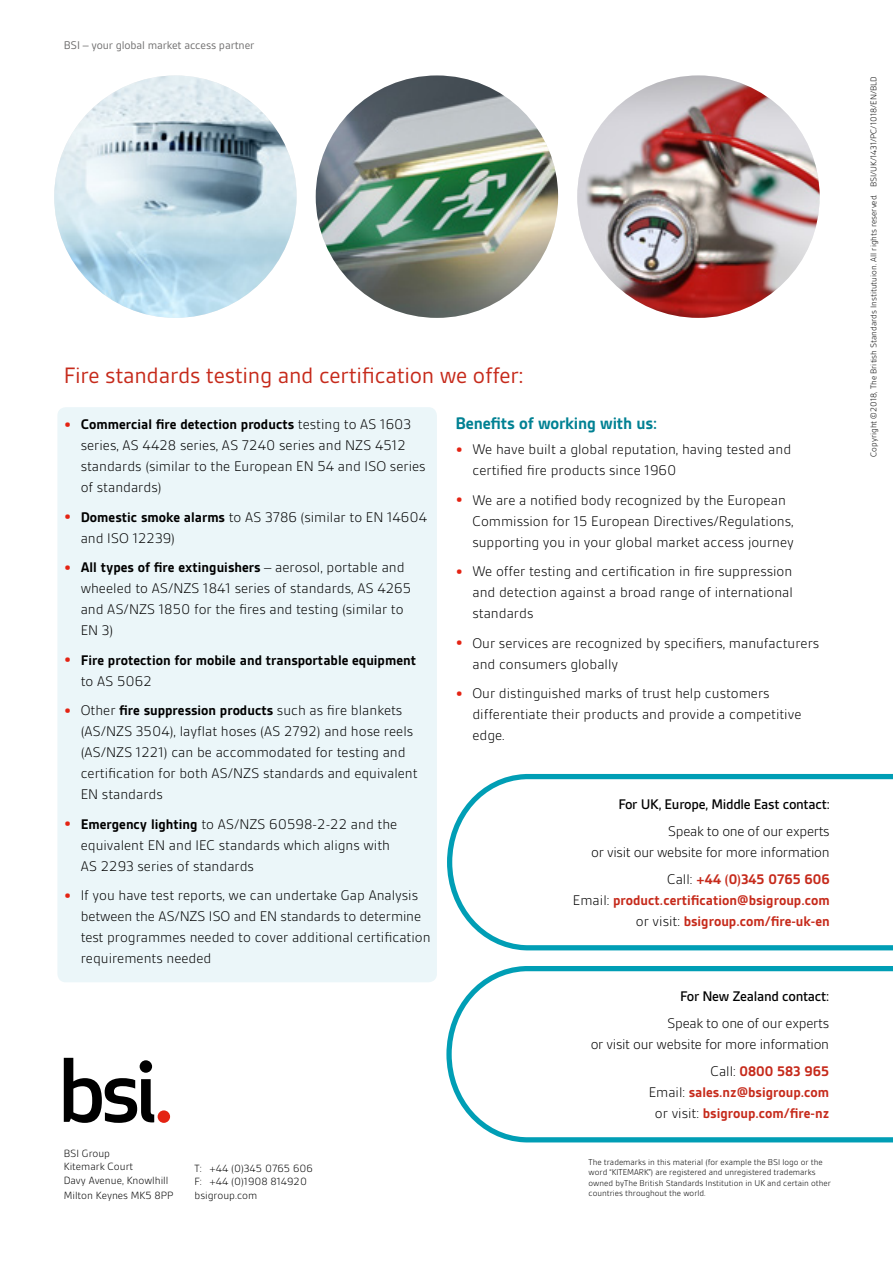
<style>
.page{position:relative;width:893px;height:1263px;background:#fff}
.page>*{position:absolute;margin:0;border:0;box-sizing:border-box;transform-origin:0 0}
.t1{font:24px "BSI Gesta";letter-spacing:-.01em;color:#c62a1b}
.t2{font:700 18px "BSI Gesta";letter-spacing:-.01em;color:#008193}
.t3{font:300 15px/21px "BSI Gesta";color:#000}
.t4{font:700 15px/21px "BSI Gesta";color:#c62a1b;text-align:right}
.t5{font:300 15px/21px "BSI Gesta";letter-spacing:-.02em;color:#000;text-align:right}
.t6{font:700 15px/21px "BSI Gesta";color:#000}
.t7{font:500 15px "BSI Gesta";letter-spacing:-.02em;color:#000}
.t8{font:12px "BSI Gesta";letter-spacing:-.01em;color:#706f6f}
.t9{font:300 11.25px/13.5px "BSI Gesta";color:#000}
.t10{font:300 9px/10.5px "BSI Gesta";color:#000}
.s1{font-weight:700;font-size:19.5px;color:#e42313}
.s2{font-weight:700}
.s3{font-size:19.5px;color:#e42313}
.s4{font-weight:300}
.s5{font-weight:300;color:#000}
</style>
<div class="page">
<div style="left:57px;top:407px;width:380px;height:575px;background:#ebf6f9;border-radius:9px"></div>
<svg style="left:64px;top:1058px;width:90px;height:65px"></svg>
<div style="left:158px;top:1110px;width:12px;height:13px;background:#e42313;border-radius:50%"></div>
<svg style="left:447px;top:773px;width:446px;height:178px"></svg>
<img style="left:54px;top:75px;width:243px;height:243px;border-radius:121px">
<img style="left:316px;top:75px;width:242px;height:243px;border-radius:121px">
<img style="left:577px;top:75px;width:243px;height:243px;border-radius:121px">
<svg style="left:446px;top:966px;width:447px;height:177px"></svg>
<p class="t8" style="left:64px;top:39px;width:192px">BSI – your global market access partner</p>
<h1 class="t1" style="left:64px;top:363px;width:461px">Fire standards testing and certification we offer:</h1>
<p class="t3" style="left:81px;top:414px;width:346px;text-indent:-17px"><span class="s1">•</span> <span class="s2">Commercial fire detection products</span> testing to AS 1603 series, AS 4428 series, AS 7240 series and NZS 4512 standards (similar to the European EN 54 and ISO series of standards)</p>
<p class="t3" style="left:81px;top:506px;width:348px;text-indent:-17px"><span class="s1">•</span> <span class="s2">Domestic smoke alarms</span> to AS 3786 (similar to EN 14604 and ISO 12239)</p>
<p class="t3" style="left:81px;top:557px;width:332px;text-indent:-17px"><span class="s1">•</span> <span class="s2">All types of fire extinguishers</span> – aerosol, portable and wheeled to AS/NZS 1841 series of standards, AS 4265 and AS/NZS 1850 for the fires and testing (similar to EN 3)</p>
<p class="t6" style="left:81px;top:649px;width:337px;text-indent:-17px"><span class="s3">•</span> Fire protection for mobile and transportable equipment <span class="s4">to AS 5062</span></p>
<p class="t3" style="left:81px;top:700px;width:338px;text-indent:-17px"><span class="s1">•</span> Other <span class="s2">fire suppression products</span> such as fire blankets (AS/NZS 3504), layflat hoses (AS 2792) and hose reels (AS/NZS 1221) can be accommodated for testing and certification for both AS/NZS standards and equivalent EN standards</p>
<p class="t3" style="left:81px;top:813px;width:318px;text-indent:-17px"><span class="s1">•</span> <span class="s2">Emergency lighting</span> to AS/NZS 60598-2-22 and the equivalent EN and IEC standards which aligns with<br>AS 2293 series of standards</p>
<p class="t3" style="left:81px;top:885px;width:351px;text-indent:-17px"><span class="s1">•</span> If you have test reports, we can undertake Gap Analysis between the AS/NZS ISO and EN standards to determine test programmes needed to cover additional certification requirements needed</p>
<p class="t2" style="left:455px;top:414px;width:203px">Benefits of working with us:</p>
<p class="t3" style="left:472px;top:439px;width:320px;text-indent:-17px"><span class="s1">•</span> We have built a global reputation, having tested and certified fire products since 1960</p>
<p class="t3" style="left:472px;top:490px;width:323px;text-indent:-17px"><span class="s1">•</span> We are a notified body recognized by the European<br>Commission for 15 European Directives/Regulations, supporting you in your global market access journey</p>
<p class="t3" style="left:472px;top:561px;width:322px;text-align:justify;text-indent:-17px"><span class="s1">•</span> We offer testing and certification in fire suppression and detection against a broad range of international standards</p>
<p class="t3" style="left:472px;top:633px;width:348px;text-indent:-17px"><span class="s1">•</span> Our services are recognized by specifiers, manufacturers and consumers globally</p>
<p class="t3" style="left:472px;top:683px;width:330px;text-indent:-17px"><span class="s1">•</span> Our distinguished marks of trust help customers differentiate their products and provide a competitive edge.</p>
<p class="t7" style="left:618px;top:796px;width:213px">For UK, Europe, Middle East contact:</p>
<p class="t5" style="left:591px;top:820px;width:240px">Speak to one of our experts<br>or visit our website for more information</p>
<p class="t4" style="left:573px;top:868px;width:258px"><span class="s5">Call:</span> +44 (0)345 0765 606<br><span class="s5">Email:</span> product.certification@bsigroup.com <span class="s5">or visit:</span> bsigroup.com/fire-uk-en</p>
<p class="t9" style="left:64px;top:1146px;width:106px">BSI Group<br>Kitemark Court<br>Davy Avenue, Knowlhill</p>
<p class="t9" style="left:64px;top:1188px;width:111px">Milton Keynes MK5 8PP</p>
<p class="t9" style="left:195px;top:1161px;width:120px">T: +44 (0)345 0765 606<br>F: +44 (0)1908 814920 bsigroup.com</p>
<p class="t7" style="left:680px;top:988px;width:151px">For New Zealand contact:</p>
<p class="t5" style="left:591px;top:1012px;width:240px">Speak to one of our experts<br>or visit our website for more information</p>
<p class="t4" style="left:649px;top:1060px;width:182px"><span class="s5">Call:</span> 0800 583 965<br><span class="s5">Email:</span> sales.nz@bsigroup.com <span class="s5">or visit:</span> bsigroup.com/fire-nz</p>
<p class="t10" style="left:589px;top:1157px;width:244px">The trademarks in this material (for example the BSI logo or the word “KITEMARK”) are registered and unregistered trademarks owned byThe British Standards Institution in UK and certain other countries throughout the world.</p>
<p class="t10" style="left:868px;top:457px;width:382px;rotate:-90deg">Copyright ©2018, The British Standards Institutuion. All rights reserved. BSI/UK/1431/PC/1018/EN/BLD</p>
</div>
